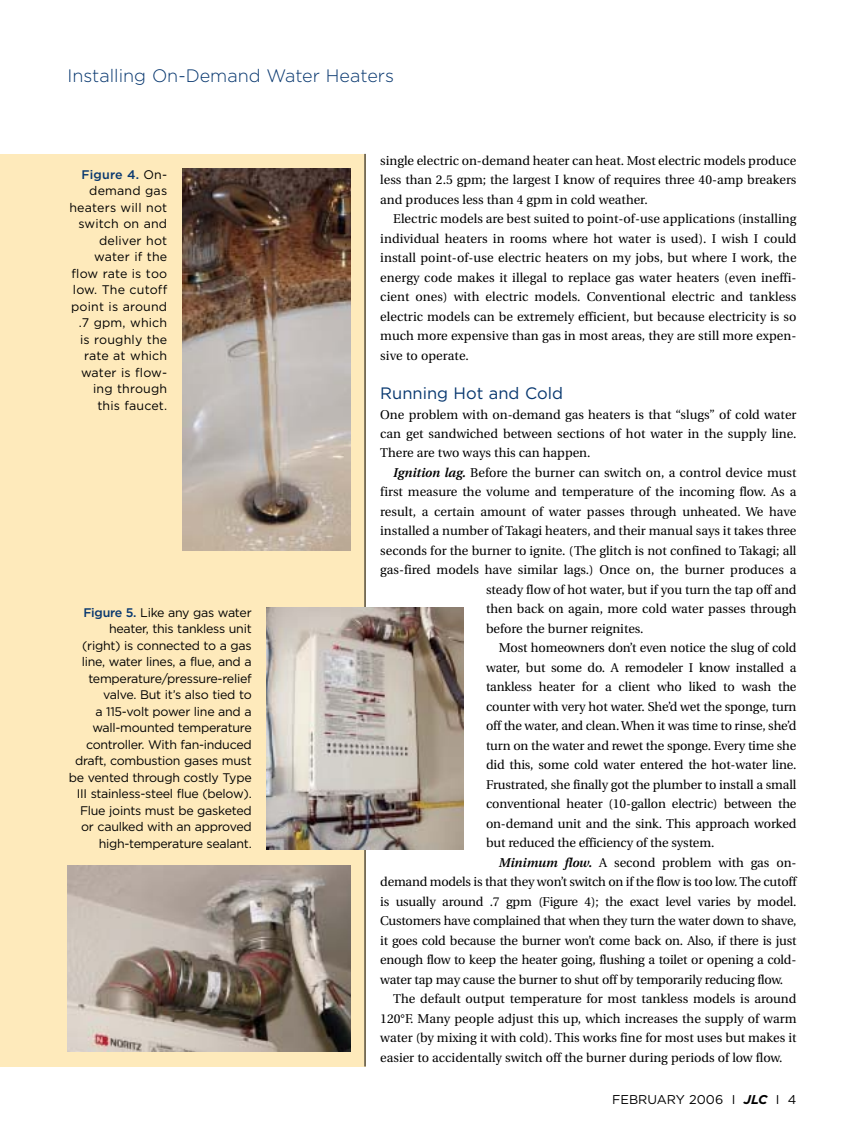
<style>
.page{position:relative;width:864px;height:1134px;background:#fff}
.page>*{position:absolute;margin:0;border:0;box-sizing:border-box;transform-origin:0 0}
.t1{font:300 18px "Gotham";color:#07376f}
.t2{font:16.5px "Gotham";color:#07376f}
.t3{font:12.75px/19.5px "Utopia";letter-spacing:-.01em;color:#000;text-align:justify}
.t4{font:12.75px "Gotham";color:#000}
.t5{font:12.45px/16.5px "Gotham";letter-spacing:-.02em;color:#000;text-align:right}
.t6{font:12.45px/16.5px "Gotham";letter-spacing:.015em;color:#000;text-align:right}
.s1{font-weight:500;color:#07376f}
.s2{font-weight:600;font-style:italic}
.s3{font-weight:700;font-style:italic}
</style>
<div class="page">
<div style="left:0;top:154px;width:365px;height:912px;background:#feeabb"></div>
<hr style="left:365px;top:154px;width:1px;height:912px;background:#000">
<img style="left:182px;top:169px;width:169px;height:381px">
<img style="left:68px;top:865px;width:283px;height:187px">
<img style="left:267px;top:607px;width:197px;height:243px">
<h1 class="t1" style="left:68px;top:69px;width:328px">Installing On-Demand Water Heaters</h1>
<p class="t6" style="left:69px;top:167px;width:99px"><span class="s1">Figure 4.</span> On&shy;demand gas heaters will not switch on and deliver hot water if the flow rate is too low. The cutoff point is around .7 gpm, which is roughly the rate at which water is flow&shy;ing through this faucet.</p>
<p class="t5" style="left:69px;top:605px;width:184px"><span class="s1">Figure 5.</span> Like any gas water heater, this tankless unit (right) is connected to a gas line, water lines, a flue, and a temperature/pressure-relief valve. But it’s also tied to<br>a 115-volt power line and a wall-mounted temperature controller. With fan-induced draft, combustion gases must be vented through costly Type<br>III stainless-steel flue (below).<br>Flue joints must be gasketed or caulked with an approved high-temperature sealant.</p>
<p class="t3" style="left:380px;top:152px;width:418px">single electric on-demand heater can heat. Most electric models produce less than 2.5 gpm; the largest I know of requires three 40-amp breakers and produces less than 4 gpm in cold weather.</p>
<p class="t3" style="left:380px;top:211px;width:418px;text-indent:13px">Electric models are best suited to point-of-use applications (installing individual heaters in rooms where hot water is used). I wish I could install point-of-use electric heaters on my jobs, but where I work, the energy code makes it illegal to replace gas water heaters (even ineffi&shy;cient ones) with electric models. Conventional electric and tankless electric models can be extremely efficient, but because electricity is so much more expensive than gas in most areas, they are still more expen&shy;sive to operate.</p>
<p class="t2" style="left:380px;top:387px;width:184px">Running Hot and Cold</p>
<p class="t3" style="left:380px;top:406px;width:418px">One problem with on-demand gas heaters is that “slugs” of cold water can get sandwiched between sections of hot water in the supply line.<br>There are two ways this can happen.</p>
<p class="t3" style="left:393px;top:464px;width:405px"><span class="s2">Ignition lag.</span> Before the burner can switch on, a control device must</p>
<p class="t3" style="left:380px;top:484px;width:418px">first measure the volume and temperature of the incoming flow. As a</p>
<p class="t3" style="left:380px;top:503px;width:418px">result, a certain amount of water passes through unheated. We have</p>
<p class="t3" style="left:380px;top:523px;width:418px">installed a number of Takagi heaters, and their manual says it takes three</p>
<p class="t3" style="left:380px;top:542px;width:418px">seconds for the burner to ignite. (The glitch is not confined to Takagi; all</p>
<p class="t3" style="left:380px;top:562px;width:418px">gas-fired models have similar lags.) Once on, the burner produces a</p>
<p class="t3" style="left:486px;top:581px;width:312px">steady flow of hot water, but if you turn the tap off and</p>
<p class="t3" style="left:486px;top:601px;width:312px">then back on again, more cold water passes through</p>
<p class="t3" style="left:486px;top:620px;width:159px">before the burner reignites.</p>
<p class="t3" style="left:499px;top:640px;width:299px">Most homeowners don’t even notice the slug of cold</p>
<p class="t3" style="left:486px;top:659px;width:312px">water, but some do. A remodeler I know installed a</p>
<p class="t3" style="left:486px;top:679px;width:312px">tankless heater for a client who liked to wash the</p>
<p class="t3" style="left:486px;top:698px;width:312px">counter with very hot water. She’d wet the sponge, turn</p>
<p class="t3" style="left:486px;top:718px;width:312px">off the water, and clean. When it was time to rinse, she’d</p>
<p class="t3" style="left:486px;top:737px;width:312px">turn on the water and rewet the sponge. Every time she</p>
<p class="t3" style="left:486px;top:757px;width:312px">did this, some cold water entered the hot-water line.</p>
<p class="t3" style="left:486px;top:776px;width:312px">Frustrated, she finally got the plumber to install a small</p>
<p class="t3" style="left:486px;top:796px;width:312px">conventional heater (10-gallon electric) between the</p>
<p class="t3" style="left:486px;top:815px;width:312px">on-demand unit and the sink. This approach worked</p>
<p class="t3" style="left:486px;top:835px;width:230px">but reduced the efficiency of the system.</p>
<p class="t3" style="left:499px;top:854px;width:299px"><span class="s2">Minimum flow.</span> A second problem with gas on-</p>
<p class="t3" style="left:380px;top:874px;width:418px">demand models is that they won’t switch on if the flow is too low. The cutoff</p>
<p class="t3" style="left:380px;top:893px;width:418px">is usually around .7 gpm (Figure 4); the exact level varies by model.</p>
<p class="t3" style="left:380px;top:913px;width:418px">Customers have complained that when they turn the water down to shave,</p>
<p class="t3" style="left:380px;top:932px;width:418px">it goes cold because the burner won’t come back on. Also, if there is just</p>
<p class="t3" style="left:380px;top:952px;width:418px">enough flow to keep the heater going, flushing a toilet or opening a cold-</p>
<p class="t3" style="left:380px;top:971px;width:405px">water tap may cause the burner to shut off by temporarily reducing flow.</p>
<p class="t3" style="left:393px;top:991px;width:405px">The default output temperature for most tankless models is around</p>
<p class="t3" style="left:380px;top:1010px;width:418px">120°F. Many people adjust this up, which increases the supply of warm</p>
<p class="t3" style="left:380px;top:1030px;width:418px">water (by mixing it with cold). This works fine for most uses but makes it</p>
<p class="t3" style="left:380px;top:1049px;width:404px">easier to accidentally switch off the burner during periods of low flow.</p>
<p class="t4" style="left:612px;top:1094px;width:186px">FEBRUARY 2006 I <span class="s3">JLC</span> I 4</p>
</div>
